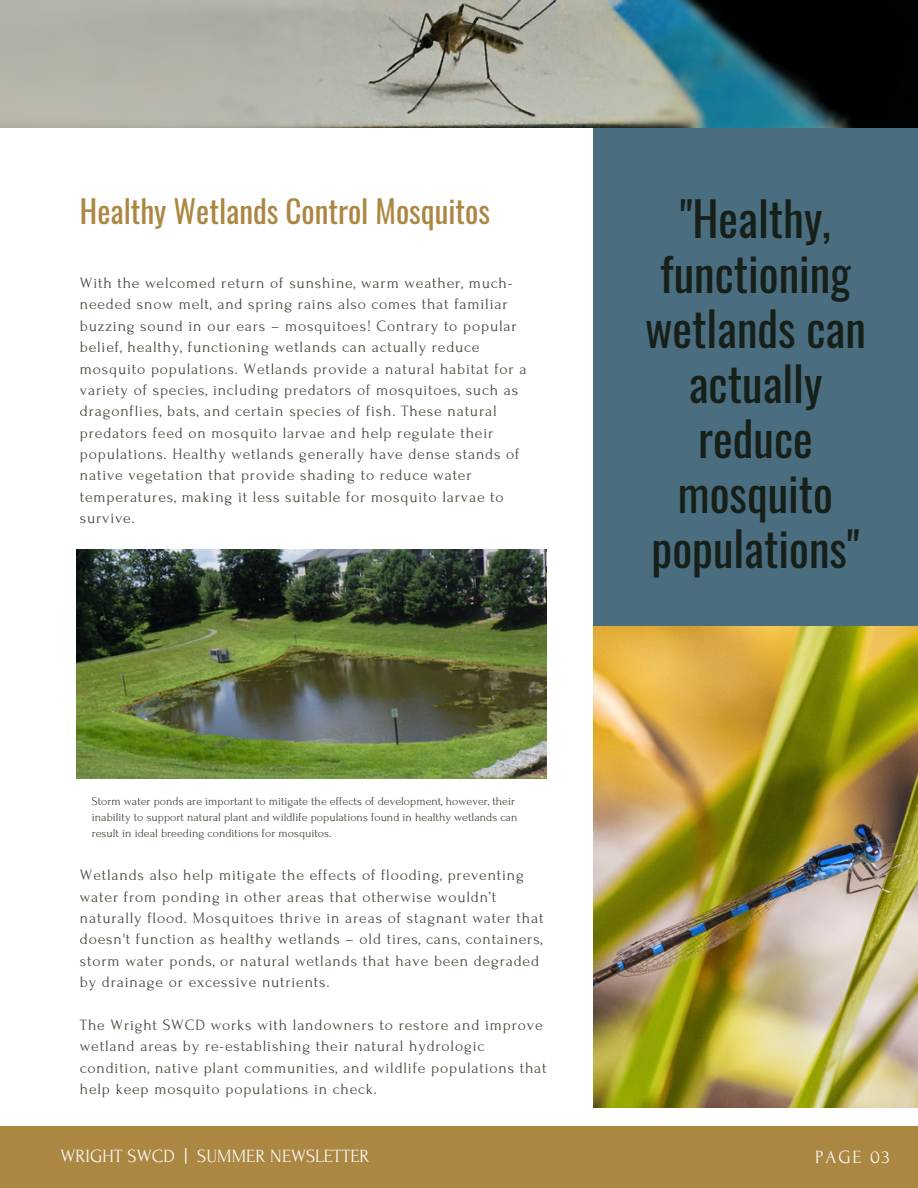
<style>
.page{position:relative;width:918px;height:1188px;background:#fff}
.page>*{position:absolute;margin:0;border:0;box-sizing:border-box;transform-origin:0 0}
.t1{font:46.65px/55.1px "Oswald";color:#171f19;text-align:center}
.t2{font:31.2px "Oswald";color:#ab8742}
.t3{font:18.75px "Forum";color:#fafafa}
.t4{font:18.6px "Forum";letter-spacing:.1em;color:#fafafa}
.t5{font:15.75px/21.3px "Forum";letter-spacing:.05em;color:#414b3b}
.t6{font:12px/16px "Forum";color:#414b3b}
</style>
<div class="page">
<div style="left:594px;top:104px;width:324px;height:522px;background:#4a6d7f"></div>
<img style="left:594px;top:626px;width:324px;height:482px">
<img style="left:0;top:0;width:918px;height:127px">
<img style="left:77px;top:550px;width:469px;height:228px">
<div style="left:0;top:1127px;width:918px;height:61px;background:#ab8742"></div>
<p class="t2" style="left:80px;top:187px;width:412px">Healthy Wetlands Control Mosquitos</p>
<p class="t5" style="left:80px;top:273px;width:448px">With the welcomed return of sunshine, warm weather, much&shy;needed snow melt, and spring rains also comes that familiar buzzing sound in our ears – mosquitoes! Contrary to popular belief, healthy, functioning wetlands can actually reduce mosquito populations. Wetlands provide a natural habitat for a variety of species, including predators of mosquitoes, such as dragonflies, bats, and certain species of fish. These natural predators feed on mosquito larvae and help regulate their populations. Healthy wetlands generally have dense stands of native vegetation that provide shading to reduce water temperatures, making it less suitable for mosquito larvae to survive.</p>
<p class="t6" style="left:92px;top:794px;width:427px">Storm water ponds are important to mitigate the effects of development, however, their inability to support natural plant and wildlife populations found in healthy wetlands can result in ideal breeding conditions for mosquitos.</p>
<p class="t5" style="left:80px;top:865px;width:465px">Wetlands also help mitigate the effects of flooding, preventing water from ponding in other areas that otherwise wouldn’t naturally flood. Mosquitoes thrive in areas of stagnant water that doesn't function as healthy wetlands – old tires, cans, containers, storm water ponds, or natural wetlands that have been degraded by drainage or excessive nutrients.</p>
<p class="t5" style="left:80px;top:1014px;width:468px">The Wright SWCD works with landowners to restore and improve wetland areas by re-establishing their natural hydrologic condition, native plant communities, and wildlife populations that help keep mosquito populations in check.</p>
<p class="t1" style="left:645px;top:189px;width:222px">"Healthy, functioning wetlands can actually reduce mosquito populations"</p>
<p class="t3" style="left:60px;top:1146px;width:311px">WRIGHT SWCD | SUMMER NEWSLETTER</p>
<p class="t4" style="left:815px;top:1147px;width:76px">PAGE 03</p>
</div>
